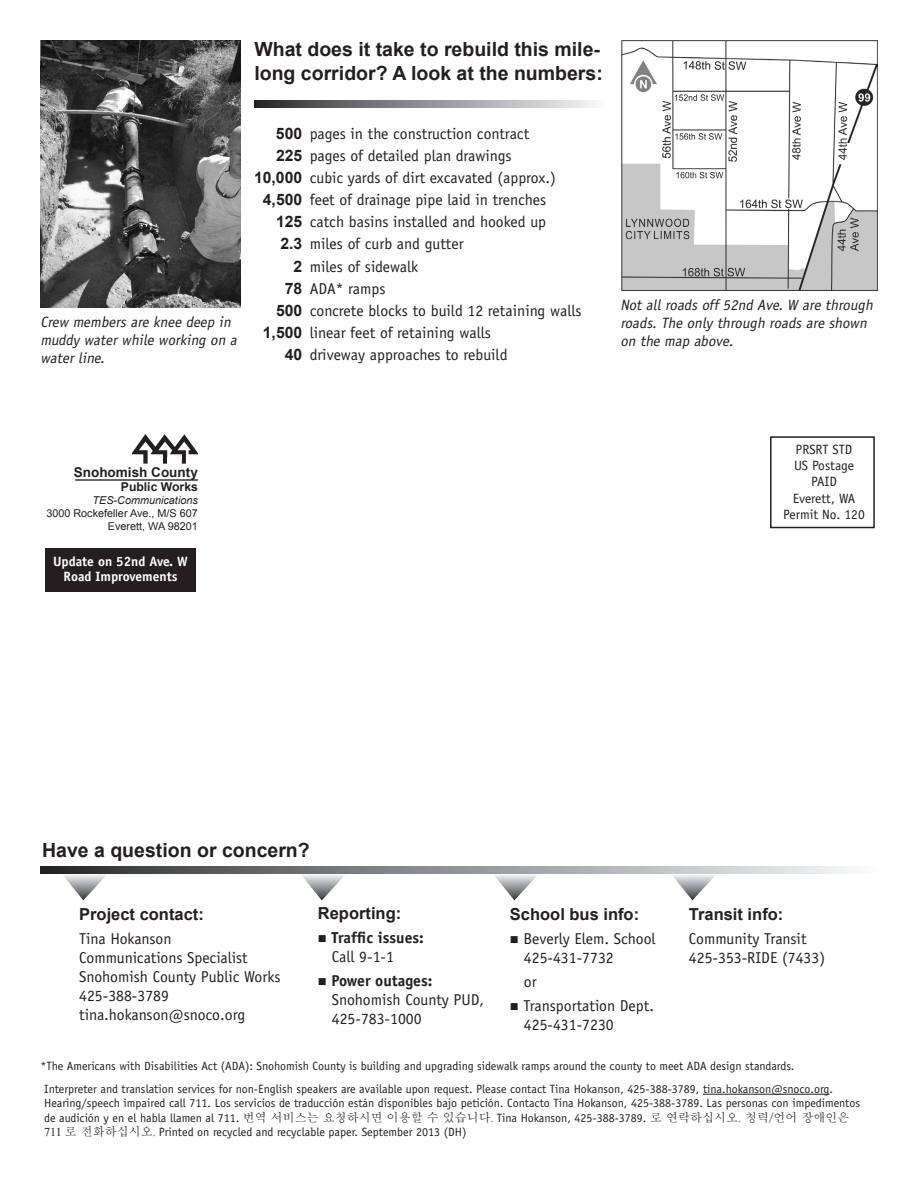
<style>
.page{position:relative;width:918px;height:1188px;background:#fff}
.page>*{position:absolute;margin:0;border:0;box-sizing:border-box;transform-origin:0 0}
.subhead{font:700 19.5px/23.4px "Arial";color:#231f20}
.subhead2{font:700 16.5px "Arial";color:#231f20}
.body{font:15.75px "Officina Sans";color:#231f20}
.body-2{font:700 15.75px "Officina Sans";color:#231f20}
.t1{font:italic 15px/18px "Officina Sans";color:#231f20}
.body-3{font:13.5px "Officina Sans";color:#231f20}
.body-4{font:700 13.5px "Officina Sans";color:#fff}
.t2{font:700 13.5px "Arial";color:#231f20}
.t3{font:700 12.15px "Arial";color:#231f20}
.Body_text_10_pt{font:12px/14.4px "Officina Sans Std";color:#231f20}
.bullets{font:12px "Officina Sans";color:#231f20}
.t4{font:10.8px "Arial";color:#231f20}
.t5{font:italic 10.8px "Arial";color:#231f20}
.s1{font-family:"Arial";font-weight:700}
.s2{font-family:"Adobe Myungjo Std";font-weight:500}
.s3{font-family:"Times New Roman"}
.s4{font-family:"Officina Sans"}
</style>
<div class="page">
<img style="left:622px;top:40px;width:256px;height:250px">
<svg style="left:63px;top:875px;width:43px;height:25px"></svg>
<hr style="left:75px;top:479px;width:123px;height:2px;background:#231f20">
<img style="left:132px;top:435px;width:66px;height:28px">
<div style="left:45px;top:549px;width:151px;height:43px;background:#231f20"></div>
<div style="left:770px;top:436px;width:105px;height:92px;border:2px solid #231f20"></div>
<hr style="left:703px;top:1094px;width:127px;height:1px;background:#231f20">
<svg style="left:254px;top:100px;width:340px;height:7px;background:#8e8f91"></svg>
<svg style="left:302px;top:875px;width:42px;height:25px"></svg>
<svg style="left:495px;top:875px;width:42px;height:25px"></svg>
<svg style="left:673px;top:875px;width:42px;height:25px"></svg>
<svg style="left:40px;top:867px;width:809px;height:7px;background:#8e8f91"></svg>
<img style="left:40px;top:40px;width:201px;height:268px">
<p class="subhead" style="left:254px;top:38px;width:350px">What does it take to rebuild this mile&shy;long corridor? A look at the numbers:</p>
<p class="t1" style="left:40px;top:313px;width:201px">Crew members are knee deep in muddy water while working on a water line.</p>
<p class="body" style="left:276px;top:124px;width:255px"><span class="s1">500</span> pages in the construction contract</p>
<p class="body" style="left:276px;top:146px;width:237px"><span class="s1">225</span> pages of detailed plan drawings</p>
<p class="body" style="left:254px;top:169px;width:303px"><span class="s1">10,000</span> cubic yards of dirt excavated (approx.)</p>
<p class="body" style="left:263px;top:191px;width:285px"><span class="s1">4,500</span> feet of drainage pipe laid in trenches</p>
<p class="body" style="left:276px;top:213px;width:272px"><span class="s1">125</span> catch basins installed and hooked up</p>
<p class="body" style="left:280px;top:235px;width:185px"><span class="s1">2.3</span> miles of curb and gutter</p>
<p class="body" style="left:294px;top:257px;width:126px"><span class="s1">2</span> miles of sidewalk</p>
<p class="body" style="left:285px;top:279px;width:102px"><span class="s1">78</span> ADA* ramps</p>
<p class="body" style="left:276px;top:301px;width:307px"><span class="s1">500</span> concrete blocks to build 12 retaining walls</p>
<p class="body" style="left:263px;top:323px;width:230px"><span class="s1">1,500</span> linear feet of retaining walls</p>
<p class="body" style="left:285px;top:346px;width:224px"><span class="s1">40</span> driveway approaches to rebuild</p>
<p class="t1" style="left:620px;top:296px;width:257px">Not all roads off 52nd Ave. W are through roads. The only through roads are shown on the map above.</p>
<p class="t2" style="left:74px;top:463px;width:126px">Snohomish County</p>
<p class="t3" style="left:121px;top:479px;width:78px">Public Works</p>
<p class="t5" style="left:93px;top:494px;width:107px">TES-Communications</p>
<p class="t4" style="left:46px;top:506px;width:153px">3000 Rockefeller Ave., M/S 607</p>
<p class="t4" style="left:108px;top:519px;width:91px">Everett, WA 98201</p>
<p class="body-4" style="left:53px;top:552px;width:137px">Update on 52nd Ave. W</p>
<p class="body-4" style="left:64px;top:567px;width:116px">Road Improvements</p>
<p class="body-3" style="left:796px;top:442px;width:58px">PRSRT STD</p>
<p class="body-3" style="left:794px;top:458px;width:62px">US Postage</p>
<p class="body-3" style="left:811px;top:474px;width:28px">PAID</p>
<p class="body-3" style="left:793px;top:490px;width:64px">Everett, WA</p>
<p class="body-3" style="left:783px;top:506px;width:83px">Permit No. 120</p>
<p class="subhead" style="left:42px;top:839px;width:269px">Have a question or concern?</p>
<p class="subhead2" style="left:79px;top:903px;width:126px">Project contact:</p>
<p class="body" style="left:79px;top:929px;width:94px">Tina Hokanson</p>
<p class="body" style="left:79px;top:948px;width:170px">Communications Specialist</p>
<p class="body" style="left:79px;top:967px;width:203px">Snohomish County Public Works</p>
<p class="body" style="left:79px;top:986px;width:91px">425-388-3789</p>
<p class="body" style="left:79px;top:1005px;width:168px">tina.hokanson@snoco.org</p>
<p class="subhead2" style="left:318px;top:902px;width:85px">Reporting:</p>
<p class="body-2" style="left:318px;top:928px;width:108px">■ Traffic issues:</p>
<p class="body" style="left:332px;top:948px;width:64px">Call 9-1-1</p>
<p class="body-2" style="left:318px;top:971px;width:116px">■ Power outages:</p>
<p class="body" style="left:332px;top:991px;width:154px">Snohomish County PUD,</p>
<p class="body" style="left:332px;top:1010px;width:91px">425-783-1000</p>
<p class="subhead2" style="left:510px;top:903px;width:131px">School bus info:</p>
<p class="body" style="left:510px;top:929px;width:147px">■ Beverly Elem. School</p>
<p class="body" style="left:524px;top:948px;width:91px">425-431-7732</p>
<p class="body" style="left:524px;top:973px;width:14px">or</p>
<p class="body" style="left:510px;top:997px;width:146px">■ Transportation Dept.</p>
<p class="body" style="left:524px;top:1016px;width:91px">425-431-7230</p>
<p class="subhead2" style="left:689px;top:903px;width:96px">Transit info:</p>
<p class="body" style="left:689px;top:929px;width:119px">Community Transit</p>
<p class="body" style="left:689px;top:948px;width:138px">425-353-RIDE (7433)</p>
<p class="bullets" style="left:40px;top:1058px;width:756px">*The Americans with Disabilities Act (ADA): Snohomish County is building and upgrading sidewalk ramps around the county to meet ADA design standards.</p>
<p class="Body_text_10_pt" style="left:44px;top:1082px;width:790px">Interpreter and translation services for non-English speakers are available upon request. Please contact Tina Hokanson, 425-388-3789, tina.hokanson@snoco.org.</p>
<p class="Body_text_10_pt" style="left:44px;top:1096px;width:817px">Hearing/speech impaired call 711. Los servicios de traducción están disponibles bajo petición. Contacto Tina Hokanson, 425-388-3789. Las personas con impedimentos de audición y en el habla llamen al 711. <span class="s2">번역 서비스는 요청하시면 이용할 수 있습니다</span><span class="s3">.</span> Tina Hokanson, 425-388-3789. <span class="s2">로 연락하십시오</span><span class="s3">.</span> <span class="s2">청력/언어 장애인은<br></span><span class="s3">711</span> <span class="s2">로 전화하십시오</span><span class="s3">.</span> <span class="s4">Printed on recycled and recyclable paper. September 2013 (DH)</span></p>
</div>
